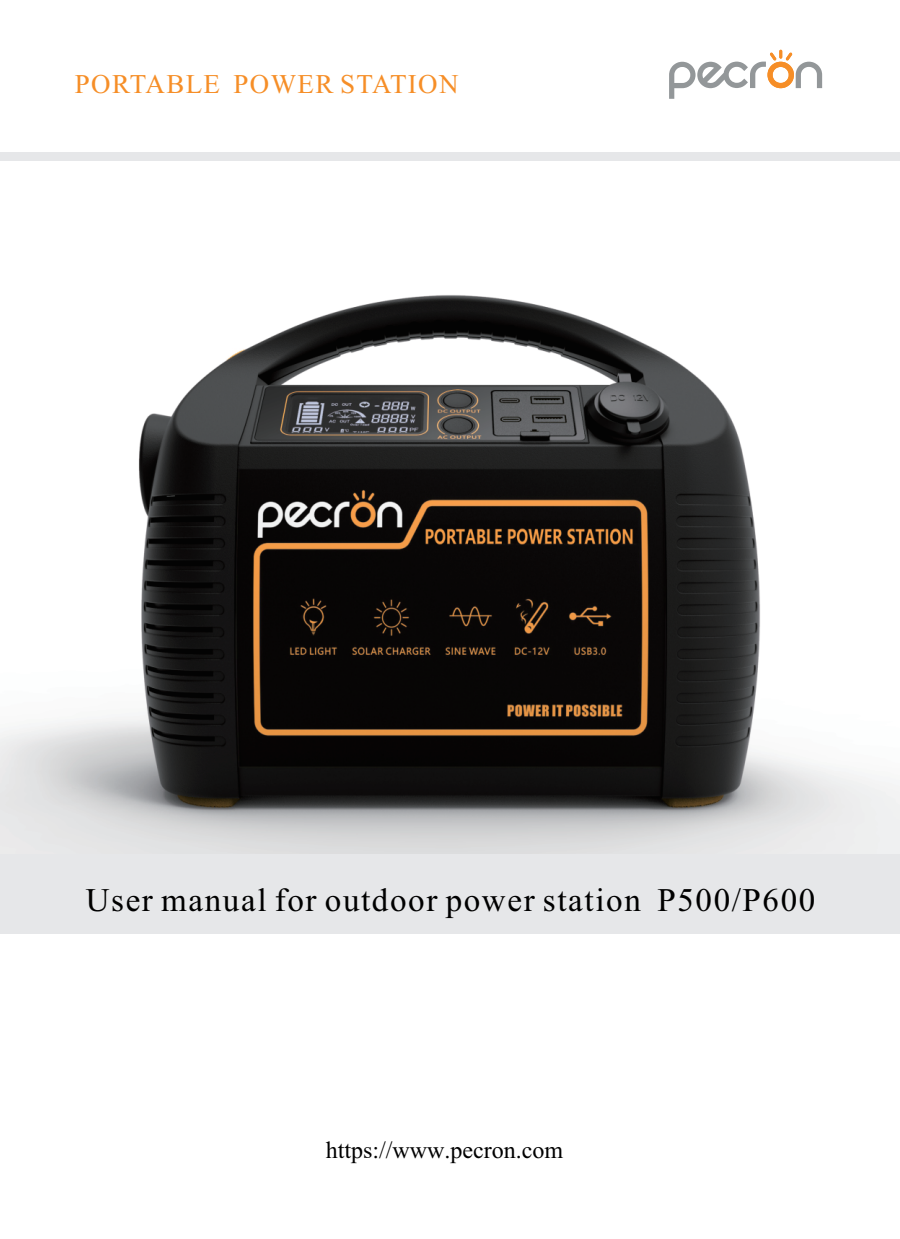
<style>
.page{position:relative;width:900px;height:1239px;background:#fff}
.page>*{position:absolute;margin:0;border:0;box-sizing:border-box;transform-origin:0 0}
.t1{font:33px "Times New Roman";letter-spacing:.05em;color:#000}
.t2{font:27px "Times New Roman";letter-spacing:.05em;color:#f68e27}
.t3{font:24px "Times New Roman";color:#000}
</style>
<div class="page">
<div style="left:0;top:853px;width:900px;height:81px;background:#e6e7e9"></div>
<div style="left:0;top:153px;width:900px;height:8px;background:#e6e7e9"></div>
<svg style="left:669px;top:50px;width:153px;height:49px"></svg>
<img style="left:0;top:295px;width:900px;height:559px">
<p class="t2" style="left:75px;top:75px;width:385px">PORTABLE POWER STATION</p>
<p class="t1" style="left:86px;top:888px;width:731px">User manual for outdoor power station P500/P600</p>
<p class="t3" style="left:326px;top:1142px;width:239px">https://www.pecron.com</p>
</div>
